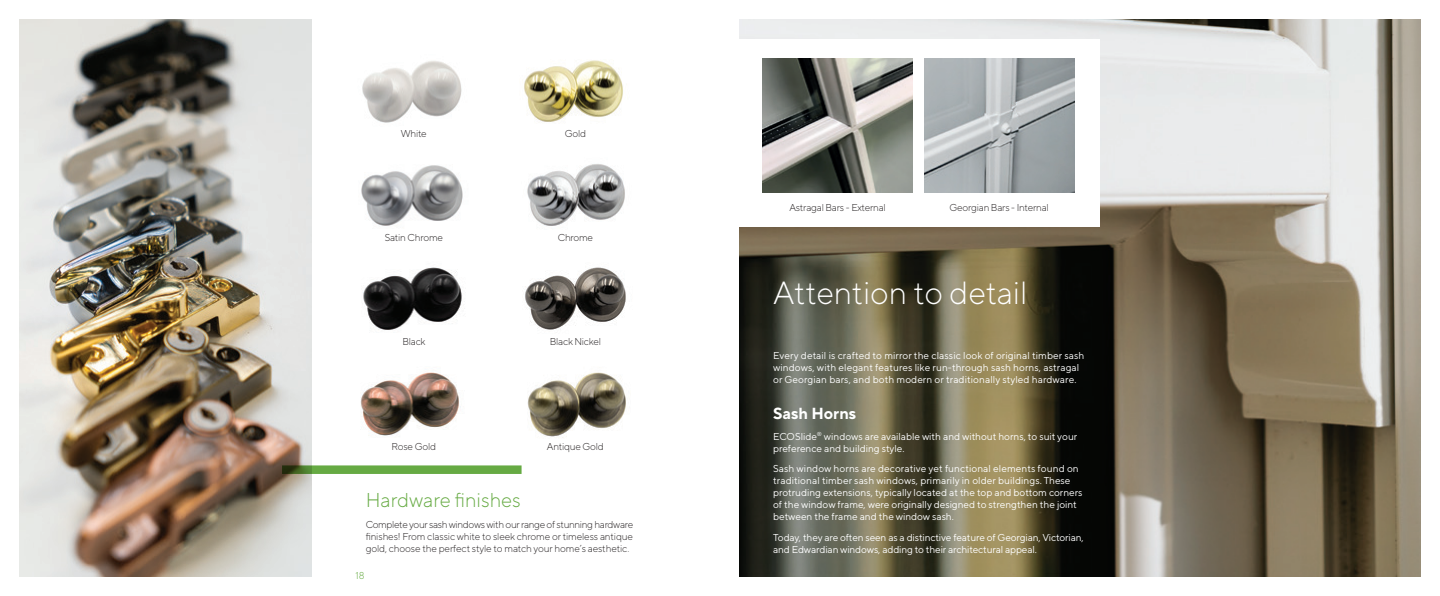
<style>
.page{position:relative;width:1440px;height:596px;background:#fff}
.page>*{position:absolute;margin:0;border:0;box-sizing:border-box;transform-origin:0 0}
.t1{font:300 32px "TT Norms Pro";color:#fff}
.t2{font:300 20px "TT Norms Pro";color:#66aa43}
.t3{font:700 16px "TT Norms Pro";color:#fff}
.t4{font:10px/12px "TT Norms Pro";color:#fff}
.t5{font:300 10px/12px "TT Norms Pro";letter-spacing:-.02em;color:#231f20;text-align:justify}
.t6{font:300 10px "TT Norms Pro";color:#66aa43}
</style>
<div class="page">
<img style="left:740px;top:20px;width:680px;height:555px">
<img style="left:362px;top:61px;width:100px;height:62px">
<img style="left:525px;top:267px;width:101px;height:63px">
<img style="left:360px;top:372px;width:101px;height:64px">
<img style="left:527px;top:372px;width:99px;height:66px">
<img style="left:527px;top:164px;width:98px;height:62px">
<img style="left:361px;top:165px;width:102px;height:61px">
<img style="left:363px;top:267px;width:99px;height:63px">
<img style="left:524px;top:60px;width:99px;height:62px">
<img style="left:20px;top:20px;width:292px;height:555px">
<div style="left:282px;top:465px;width:240px;height:8px;background:#66aa43"></div>
<div style="left:720px;top:40px;width:380px;height:187px;background:#fff"></div>
<img style="left:763px;top:58px;width:150px;height:135px">
<img style="left:924px;top:58px;width:150px;height:135px">
<p class="t5" style="left:401px;top:127px;width:27px">White</p>
<p class="t5" style="left:565px;top:127px;width:23px">Gold</p>
<p class="t5" style="left:385px;top:231px;width:60px">Satin Chrome</p>
<p class="t5" style="left:558px;top:231px;width:37px">Chrome</p>
<p class="t5" style="left:402px;top:334px;width:25px">Black</p>
<p class="t5" style="left:550px;top:334px;width:53px">Black Nickel</p>
<p class="t5" style="left:392px;top:439px;width:46px">Rose Gold</p>
<p class="t5" style="left:547px;top:439px;width:58px">Antique Gold</p>
<h2 class="t2" style="left:366px;top:487px;width:157px">Hardware finishes</h2>
<p class="t5" style="left:366px;top:517px;width:269px">Complete your sash windows with our range of stunning hardware finishes! From classic white to sleek chrome or timeless antique gold, choose the perfect style to match your home’s aesthetic.</p>
<p class="t6" style="left:355px;top:568px;width:11px">18</p>
<p class="t5" style="left:789px;top:201px;width:98px">Astragal Bars - External</p>
<p class="t5" style="left:950px;top:201px;width:101px">Georgian Bars - Internal</p>
<h1 class="t1" style="left:773px;top:272px;width:256px">Attention to detail</h1>
<p class="t4" style="left:773px;top:349px;width:313px">Every detail is crafted to mirror the classic look of original timber sash windows, with elegant features like run-through sash horns, astragal or Georgian bars, and both modern or traditionally styled hardware.</p>
<h3 class="t3" style="left:773px;top:403px;width:85px">Sash Horns</h3>
<p class="t4" style="left:773px;top:429px;width:306px">ECOSlide<sup>®</sup> windows are available with and without horns, to suit your preference and building style.</p>
<p class="t4" style="left:773px;top:462px;width:311px">Sash window horns are decorative yet functional elements found on traditional timber sash windows, primarily in older buildings. These protruding extensions, typically located at the top and bottom corners of the window frame, were originally designed to strengthen the joint between the frame and the window sash.</p>
<p class="t4" style="left:773px;top:530px;width:312px">Today, they are often seen as a distinctive feature of Georgian, Victorian, and Edwardian windows, adding to their architectural appeal.</p>
</div>
